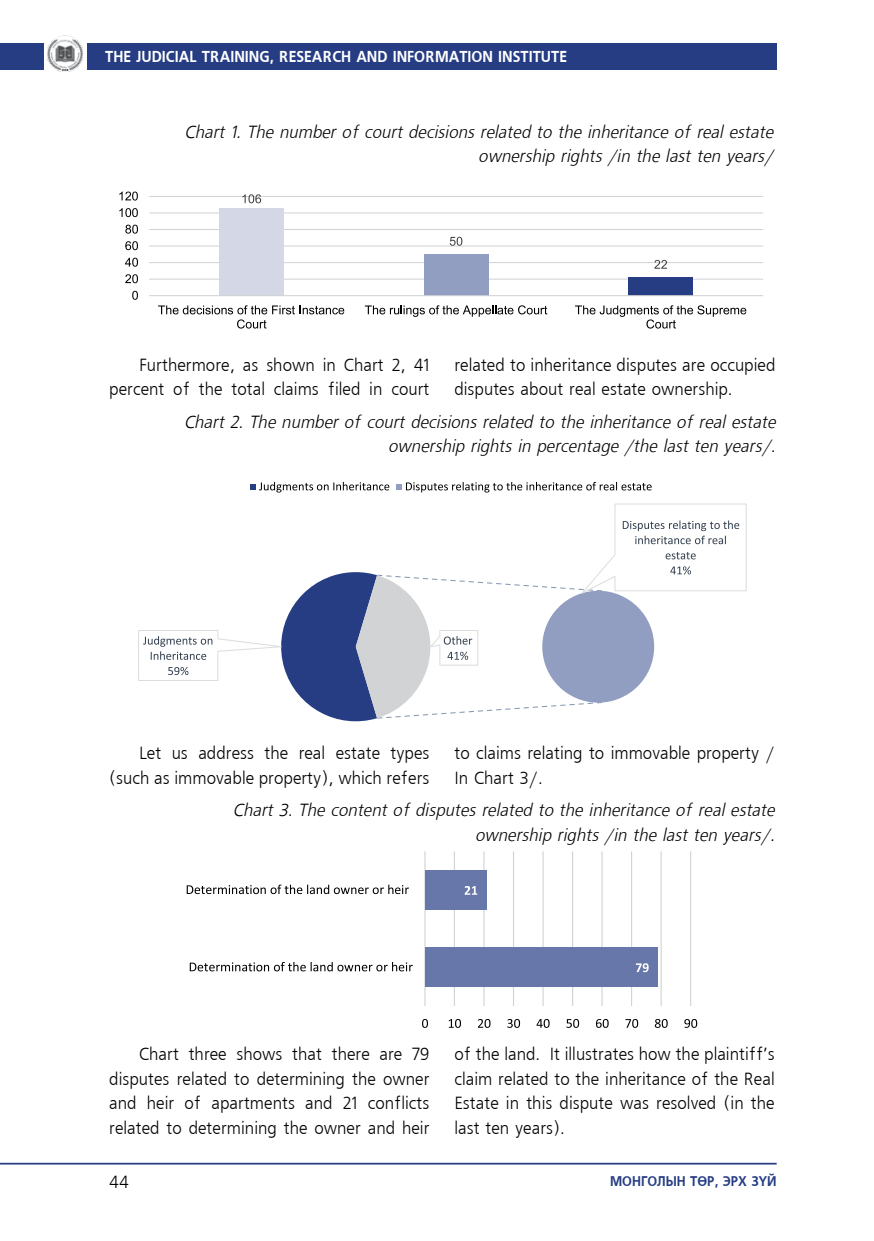
<style>
.page{position:relative;width:874px;height:1241px;background:#fff}
.page>*{position:absolute;margin:0;border:0;box-sizing:border-box;transform-origin:0 0}
.t1{font:17.5px/24.5px "Mogul Freeset";color:#000;text-align:right;scale:.95 1}
.t2{font:italic 17.5px/24.5px "Mogul Freeset";color:#000;text-align:right;scale:.95 1}
.t3{font:700 15.75px "Mogul Freeset";color:#fff;scale:.9 1}
.t4{font:700 14px "Mogul Freeset";color:#263d84;scale:.9 1}
</style>
<div class="page">
<div style="left:87px;top:43px;width:689px;height:27px;background:#263d84"></div>
<div style="left:0;top:43px;width:44px;height:27px;background:#263d84"></div>
<hr style="left:0;top:1162px;width:776px;height:2px;background:#263d84">
<img style="left:48px;top:36px;width:35px;height:35px">
<hr style="left:149px;top:196px;width:613px;height:1px;background:#d1d3d4">
<hr style="left:149px;top:212px;width:613px;height:1px;background:#d1d3d4">
<hr style="left:149px;top:229px;width:613px;height:1px;background:#d1d3d4">
<hr style="left:149px;top:245px;width:613px;height:1px;background:#d1d3d4">
<hr style="left:149px;top:262px;width:613px;height:1px;background:#d1d3d4">
<hr style="left:149px;top:278px;width:613px;height:1px;background:#d1d3d4">
<div style="left:219px;top:208px;width:64px;height:87px;background:#d4d8e6"></div>
<div style="left:424px;top:254px;width:64px;height:41px;background:#929ec1"></div>
<div style="left:628px;top:277px;width:64px;height:18px;background:#263d84"></div>
<hr style="left:149px;top:295px;width:613px;height:1px;background:#d1d3d4">
<svg style="left:242px;top:194px;width:19px;height:9px"></svg>
<svg style="left:449px;top:237px;width:13px;height:9px"></svg>
<svg style="left:654px;top:260px;width:12px;height:9px"></svg>
<svg style="left:132px;top:291px;width:6px;height:9px"></svg>
<svg style="left:125px;top:274px;width:13px;height:9px"></svg>
<svg style="left:125px;top:258px;width:13px;height:9px"></svg>
<svg style="left:125px;top:241px;width:13px;height:9px"></svg>
<svg style="left:125px;top:225px;width:13px;height:8px"></svg>
<svg style="left:119px;top:208px;width:19px;height:9px"></svg>
<svg style="left:119px;top:191px;width:19px;height:9px"></svg>
<svg style="left:158px;top:305px;width:186px;height:23px"></svg>
<svg style="left:364px;top:305px;width:183px;height:12px"></svg>
<svg style="left:575px;top:305px;width:171px;height:23px"></svg>
<svg style="left:138px;top:503px;width:608px;height:219px"></svg>
<svg style="left:396px;top:482px;width:255px;height:10px"></svg>
<svg style="left:250px;top:482px;width:139px;height:10px"></svg>
<hr style="left:689px;top:851px;width:1px;height:154px;background:#d1d3d4">
<hr style="left:660px;top:851px;width:1px;height:154px;background:#d1d3d4">
<hr style="left:630px;top:851px;width:1px;height:154px;background:#d1d3d4">
<hr style="left:601px;top:851px;width:1px;height:154px;background:#d1d3d4">
<hr style="left:571px;top:851px;width:2px;height:154px;background:#d1d3d4">
<hr style="left:542px;top:851px;width:1px;height:154px;background:#d1d3d4">
<hr style="left:512px;top:851px;width:2px;height:154px;background:#d1d3d4">
<hr style="left:483px;top:851px;width:1px;height:154px;background:#d1d3d4">
<hr style="left:453px;top:851px;width:1px;height:154px;background:#d1d3d4">
<hr style="left:424px;top:851px;width:1px;height:154px;background:#d1d3d4">
<div style="left:425px;top:870px;width:62px;height:39px;background:#6777a9"></div>
<svg style="left:190px;top:961px;width:222px;height:10px"></svg>
<svg style="left:186px;top:884px;width:222px;height:9px"></svg>
<svg style="left:422px;top:1019px;width:6px;height:8px"></svg>
<svg style="left:448px;top:1019px;width:13px;height:8px"></svg>
<svg style="left:478px;top:1019px;width:12px;height:8px"></svg>
<svg style="left:507px;top:1019px;width:13px;height:8px"></svg>
<svg style="left:536px;top:1019px;width:13px;height:8px"></svg>
<svg style="left:566px;top:1019px;width:13px;height:8px"></svg>
<svg style="left:596px;top:1019px;width:12px;height:8px"></svg>
<svg style="left:625px;top:1019px;width:13px;height:8px"></svg>
<svg style="left:654px;top:1019px;width:13px;height:8px"></svg>
<svg style="left:684px;top:1019px;width:12px;height:8px"></svg>
<svg style="left:464px;top:886px;width:13px;height:8px"></svg>
<div style="left:425px;top:947px;width:233px;height:39px;background:#6777a9"></div>
<svg style="left:635px;top:963px;width:13px;height:9px"></svg>
<p class="t3" style="left:105px;top:48px;width:514px">THE JUDICIAL TRAINING, RESEARCH AND INFORMATION INSTITUTE</p>
<p class="t2" style="left:184px;top:120px;width:621px">Chart 1. The number of court decisions related to the inheritance of real estate ownership rights /in the last ten years/</p>
<p class="t1" style="left:109px;top:353px;width:338px">Furthermore, as shown in Chart 2, 41 percent of the total claims filed in court</p>
<p class="t1" style="left:454px;top:353px;width:339px;text-align:left">related to inheritance disputes are occupied disputes about real estate ownership.</p>
<p class="t2" style="left:184px;top:410px;width:623px">Chart 2. The number of court decisions related to the inheritance of real estate ownership rights in percentage /the last ten years/.</p>
<p class="t1" style="left:109px;top:742px;width:338px">Let us address the real estate types (such as immovable property), which refers</p>
<p class="t1" style="left:454px;top:742px;width:338px;text-align:left">to claims relating to immovable property /<br>In Chart 3/.</p>
<p class="t2" style="left:233px;top:798px;width:571px">Chart 3. The content of disputes related to the inheritance of real estate ownership rights /in the last ten years/.</p>
<p class="t1" style="left:109px;top:1042px;width:338px;text-align:justify;text-indent:30px">Chart three shows that there are 79 disputes related to determining the owner and heir of apartments and 21 conflicts related to determining the owner and heir</p>
<p class="t1" style="left:454px;top:1042px;width:338px;text-align:justify">of the land. It illustrates how the plaintiff’s claim related to the inheritance of the Real Estate in this dispute was resolved (in the last ten years).</p>
<p class="t1" style="left:109px;top:1170px;width:22px">44</p>
<p class="t4" style="left:609px;top:1172px;width:186px">МОНГОЛЫН ТӨР, ЭРХ ЗҮЙ</p>
</div>
